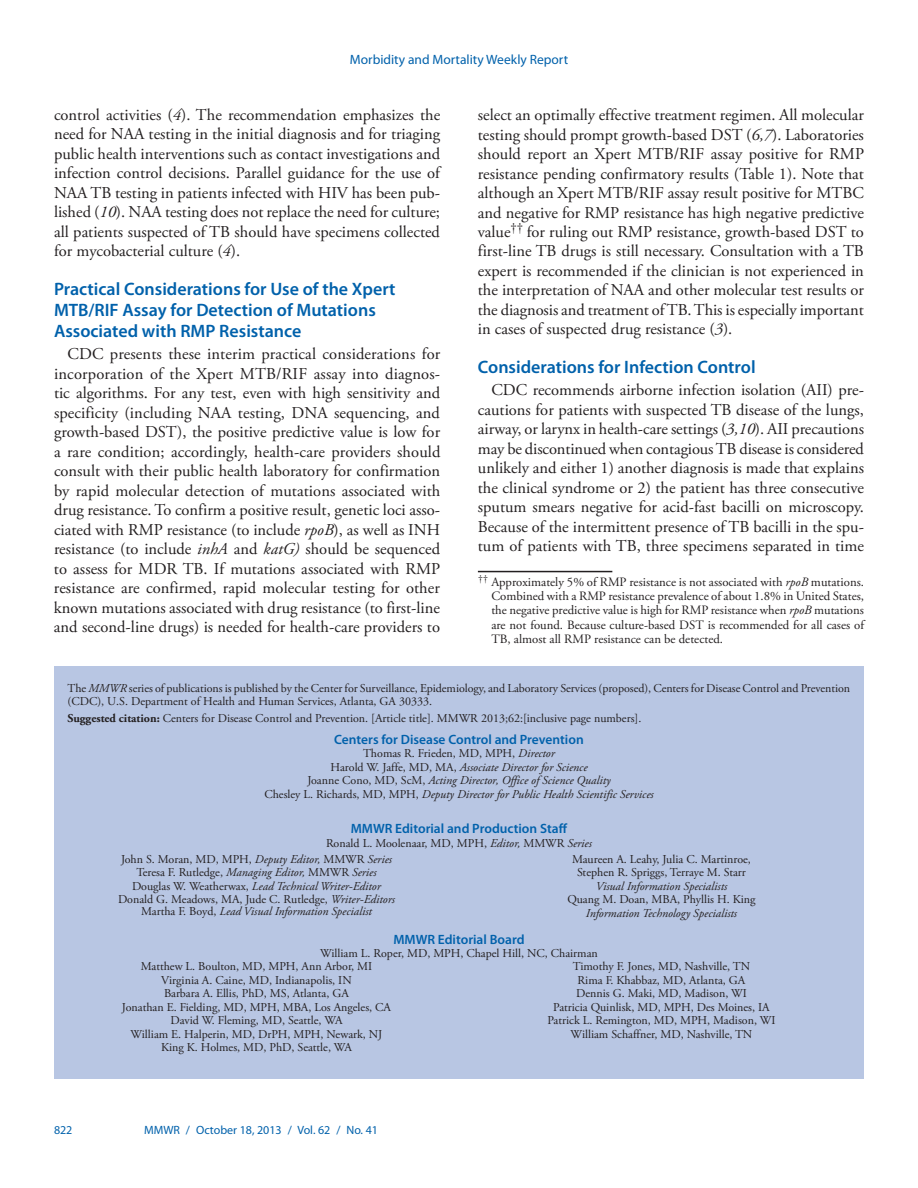
<style>
.page{position:relative;width:918px;height:1188px;background:#fff}
.page>*{position:absolute;margin:0;border:0;box-sizing:border-box;transform-origin:0 0}
.headline2{font:600 18px/21px "Myriad Pro";color:#0161ab}
.body_copy{font:16.5px/19.5px "Adobe Garamond Pro";color:#231f20;text-align:justify}
.t1{font:600 13.5px "Myriad Pro";color:#0161ab}
.t2{font:13.5px "Myriad Pro";color:#0161ab}
.footnote_w_rule_text{font:12.75px/14.2px "Adobe Garamond Pro";color:#231f20;text-align:justify}
.t3{font:12px/13.5px "Adobe Garamond Pro";color:#231f20;text-align:center}
.t4{font:italic 12px/13.5px "Adobe Garamond Pro";color:#231f20;text-align:center}
.footer_left{font:12px "Myriad Pro";color:#0161ab}
.s1{font-style:italic}
.s2{font-weight:700}
.s3{font-style:normal}
</style>
<div class="page">
<div style="left:54px;top:666px;width:810px;height:413px;background:#b8c6e3"></div>
<hr style="left:478px;top:571px;width:134px;height:1px;background:#231f20">
<p class="t2" style="left:350px;top:51px;width:220px">Morbidity and Mortality Weekly Report</p>
<p class="body_copy" style="left:54px;top:106px;width:388px">control activities (<span class="s1">4</span>). The recommendation emphasizes the need for NAA testing in the initial diagnosis and for triaging public health interventions such as contact investigations and infection control decisions. Parallel guidance for the use of NAA TB testing in patients infected with HIV has been pub&shy;lished (<span class="s1">10</span>). NAA testing does not replace the need for culture; all patients suspected of TB should have specimens collected for mycobacterial culture (<span class="s1">4</span>).</p>
<p class="headline2" style="left:54px;top:278px;width:343px">Practical Considerations for Use of the Xpert<br>MTB/RIF Assay for Detection of Mutations<br>Associated with RMP Resistance</p>
<p class="body_copy" style="left:54px;top:345px;width:388px;text-indent:14px">CDC presents these interim practical considerations for incorporation of the Xpert MTB/RIF assay into diagnos&shy;tic algorithms. For any test, even with high sensitivity and specificity (including NAA testing, DNA sequencing, and growth-based DST), the positive predictive value is low for a rare condition; accordingly, health-care providers should consult with their public health laboratory for confirmation by rapid molecular detection of mutations associated with drug resistance. To confirm a positive result, genetic loci asso&shy;ciated with RMP resistance (to include <span class="s1">rpoB</span>), as well as INH resistance (to include <span class="s1">inhA</span> and <span class="s1">katG)</span> should be sequenced to assess for MDR TB. If mutations associated with RMP resistance are confirmed, rapid molecular testing for other known mutations associated with drug resistance (to first-line and second-line drugs) is needed for health-care providers to</p>
<p class="body_copy" style="left:478px;top:106px;width:388px">select an optimally effective treatment regimen. All molecular testing should prompt growth-based DST (<span class="s1">6,7</span>). Laboratories should report an Xpert MTB/RIF assay positive for RMP resistance pending confirmatory results (Table 1). Note that although an Xpert MTB/RIF assay result positive for MTBC and negative for RMP resistance has high negative predictive value<sup>††</sup> for ruling out RMP resistance, growth-based DST to first-line TB drugs is still necessary. Consultation with a TB expert is recommended if the clinician is not experienced in the interpretation of NAA and other molecular test results or the diagnosis and treatment of TB. This is especially important in cases of suspected drug resistance (<span class="s1">3</span>).</p>
<p class="headline2" style="left:478px;top:356px;width:279px">Considerations for Infection Control</p>
<p class="body_copy" style="left:478px;top:381px;width:388px;text-indent:13px">CDC recommends airborne infection isolation (AII) pre&shy;cautions for patients with suspected TB disease of the lungs, airway, or larynx in health-care settings (<span class="s1">3,10</span>). AII precautions may be discontinued when contagious TB disease is considered unlikely and either 1) another diagnosis is made that explains the clinical syndrome or 2) the patient has three consecutive sputum smears negative for acid-fast bacilli on microscopy.<br>Because of the intermittent presence of TB bacilli in the spu&shy;tum of patients with TB, three specimens separated in time</p>
<p class="footnote_w_rule_text" style="left:491px;top:575px;width:374px;text-indent:-13px"><sup>††</sup> Approximately 5% of RMP resistance is not associated with <span class="s1">rpoB</span> mutations.<br>Combined with a RMP resistance prevalence of about 1.8% in United States, the negative predictive value is high for RMP resistance when <span class="s1">rpoB</span> mutations are not found. Because culture-based DST is recommended for all cases of TB, almost all RMP resistance can be detected.</p>
<p class="t3" style="left:68px;top:682px;width:784px;text-align:left">The <span class="s1">MMWR</span> series of publications is published by the Center for Surveillance, Epidemiology, and Laboratory Services (proposed), Centers for Disease Control and Prevention (CDC), U.S. Department of Health and Human Services, Atlanta, GA 30333.</p>
<p class="t3" style="left:68px;top:712px;width:575px"><span class="s2">Suggested citation:</span> Centers for Disease Control and Prevention. [Article title]. MMWR 2013;62:[inclusive page numbers].</p>
<p class="t1" style="left:334px;top:731px;width:251px">Centers for Disease Control and Prevention</p>
<p class="t4" style="left:264px;top:747px;width:391px"><span class="s3">Thomas R. Frieden, MD, MPH,</span> Director<br><span class="s3">Harold W. Jaffe, MD, MA,</span> Associate Director for Science<br><span class="s3">Joanne Cono, MD, ScM,</span> Acting Director, Office of Science Quality<br><span class="s3">Chesley L. Richards, MD, MPH,</span> Deputy Director for Public Health Scientific Services</p>
<p class="t1" style="left:351px;top:820px;width:218px">MMWR Editorial and Production Staff</p>
<p class="t3" style="left:121px;top:835px;width:472px;line-height:15.9px;text-align:left;text-indent:205px">Ronald L. Moolenaar, MD, MPH, <span class="s1">Editor,</span> MMWR <span class="s1">Series<br></span>John S. Moran, MD, MPH, <span class="s1">Deputy Editor,</span> MMWR <span class="s1">Series</span></p>
<p class="t3" style="left:118px;top:866px;width:278px">Teresa F. Rutledge, <span class="s1">Managing Editor,</span> MMWR <span class="s1">Series<br></span>Douglas W. Weatherwax, <span class="s1">Lead Technical Writer-Editor<br></span>Donald G. Meadows, MA, Jude C. Rutledge, <span class="s1">Writer-Editors</span></p>
<p class="t4" style="left:141px;top:905px;width:232px"><span class="s3">Martha F. Boyd,</span> Lead Visual Information Specialist</p>
<p class="t3" style="left:572px;top:852px;width:180px">Maureen A. Leahy, Julia C. Martinroe,<br>Stephen R. Spriggs, Terraye M. Starr</p>
<p class="t4" style="left:596px;top:879px;width:133px">Visual Information Specialists</p>
<p class="t3" style="left:567px;top:893px;width:190px">Quang M. Doan, MBA, Phyllis H. King</p>
<p class="t4" style="left:586px;top:906px;width:153px">Information Technology Specialists</p>
<p class="t1" style="left:393px;top:931px;width:133px">MMWR Editorial Board</p>
<p class="t3" style="left:320px;top:947px;width:279px">William L. Roper, MD, MPH, Chapel Hill, NC, Chairman</p>
<p class="t3" style="left:141px;top:960px;width:233px">Matthew L. Boulton, MD, MPH, Ann Arbor, MI</p>
<p class="t3" style="left:161px;top:974px;width:192px">Virginia A. Caine, MD, Indianapolis, IN</p>
<p class="t3" style="left:164px;top:987px;width:186px">Barbara A. Ellis, PhD, MS, Atlanta, GA</p>
<p class="t3" style="left:122px;top:1001px;width:271px">Jonathan E. Fielding, MD, MPH, MBA, Los Angeles, CA</p>
<p class="t3" style="left:170px;top:1014px;width:174px">David W. Fleming, MD, Seattle, WA</p>
<p class="t3" style="left:131px;top:1028px;width:253px">William E. Halperin, MD, DrPH, MPH, Newark, NJ</p>
<p class="t3" style="left:161px;top:1041px;width:192px">King K. Holmes, MD, PhD, Seattle, WA</p>
<p class="t3" style="left:548px;top:960px;width:229px">Timothy F. Jones, MD, Nashville, TN<br>Rima F. Khabbaz, MD, Atlanta, GA<br>Dennis G. Maki, MD, Madison, WI<br>Patricia Quinlisk, MD, MPH, Des Moines, IA Patrick L. Remington, MD, MPH, Madison, WI William Schaffner, MD, Nashville, TN</p>
<p class="footer_left" style="left:54px;top:1123px;width:20px">822</p>
<p class="footer_left" style="left:144px;top:1123px;width:235px">MMWR / October 18, 2013 / Vol. 62 / No. 41</p>
</div>
